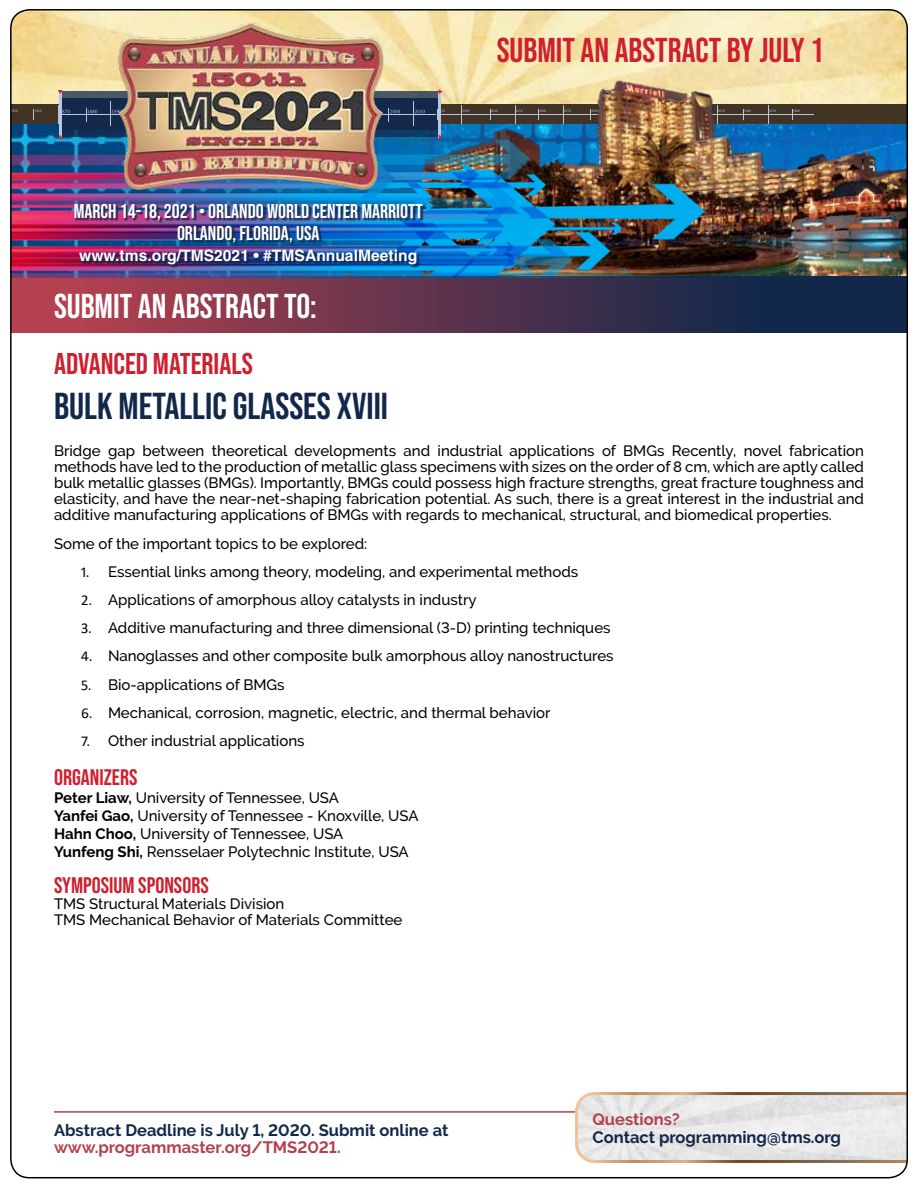
<style>
.page{position:relative;width:918px;height:1188px;background:#fff}
.page>*{position:absolute;margin:0;border:0;box-sizing:border-box;transform-origin:0 0}
.t1{font:37.5px "Bebas Neue";color:#12284b}
.t2{font:34.5px "Bebas Neue";color:#ce202f}
.t3{font:34.5px "Bebas Neue";color:#fff}
.t4{font:30px "Bebas Neue";color:#ce202f}
.t5{font:22.5px "Bebas Neue";color:#ce202f}
.t6{font:19.95px/21.3px "Bebas Neue";color:#fff;text-align:center}
.t7{font:700 16.5px "Raleway";color:#12284b}
.t8{font:700 16.5px "Raleway";color:#b3414f}
.t9{font:700 15.6px "Helvetica";color:#fff}
.t10{font:500 15px/16.2px "Raleway";color:#000}
.s1{font-family:"Calibri";font-weight:400}
.s2{font-weight:700}
</style>
<div class="page">
<img style="left:10px;top:9px;width:898px;height:1170px">
<h3 class="t6" style="left:74px;top:201px;width:350px">MARCH 14-18, 2021 • ORLANDO WORLD CENTER MARRIOTT<br>ORLANDO, FLORIDA, USA</h3>
<p class="t9" style="left:79px;top:246px;width:340px">www.tms.org/TMS2021 • #TMSAnnualMeeting</p>
<h2 class="t3" style="left:54px;top:287px;width:264px">SUBMIT AN ABSTRACT TO:</h2>
<h2 class="t2" style="left:497px;top:30px;width:329px">SUBMIT AN ABSTRACT BY JULY 1</h2>
<h3 class="t4" style="left:54px;top:346px;width:200px">ADVANCED MATERIALS</h3>
<h1 class="t1" style="left:54px;top:384px;width:336px">BULK METALLIC GLASSES XVIII</h1>
<p class="t10" style="left:54px;top:442px;width:812px;text-align:justify">Bridge gap between theoretical developments and industrial applications of BMGs Recently, novel fabrication methods have led to the production of metallic glass specimens with sizes on the order of 8 cm, which are aptly called bulk metallic glasses (BMGs). Importantly, BMGs could possess high fracture strengths, great fracture toughness and elasticity, and have the near-net-shaping fabrication potential. As such, there is a great interest in the industrial and additive manufacturing applications of BMGs with regards to mechanical, structural, and biomedical properties.</p>
<p class="t10" style="left:54px;top:535px;width:315px">Some of the important topics to be explored:</p>
<p class="t10" style="left:81px;top:563px;width:499px"><span class="s1">1.</span> Essential links among theory, modeling, and experimental methods</p>
<p class="t10" style="left:81px;top:592px;width:397px"><span class="s1">2.</span> Applications of amorphous alloy catalysts in industry</p>
<p class="t10" style="left:81px;top:620px;width:531px"><span class="s1">3.</span> Additive manufacturing and three dimensional (3-D) printing techniques</p>
<p class="t10" style="left:81px;top:648px;width:534px"><span class="s1">4.</span> Nanoglasses and other composite bulk amorphous alloy nanostructures</p>
<p class="t10" style="left:81px;top:676px;width:205px"><span class="s1">5.</span> Bio-applications of BMGs</p>
<p class="t10" style="left:81px;top:704px;width:471px"><span class="s1">6.</span> Mechanical, corrosion, magnetic, electric, and thermal behavior</p>
<p class="t10" style="left:81px;top:733px;width:225px"><span class="s1">7.</span> Other industrial applications</p>
<h3 class="t5" style="left:54px;top:764px;width:85px">ORGANIZERS</h3>
<p class="t10" style="left:54px;top:789px;width:366px;line-height:18px"><span class="s2">Peter Liaw,</span> University of Tennessee, USA<br><span class="s2">Yanfei Gao,</span> University of Tennessee - Knoxville, USA <span class="s2">Hahn Choo,</span> University of Tennessee, USA<br><span class="s2">Yunfeng Shi,</span> Rensselaer Polytechnic Institute, USA</p>
<h3 class="t5" style="left:54px;top:872px;width:156px">SYMPOSIUM SPONSORS</h3>
<p class="t10" style="left:54px;top:896px;width:350px">TMS Structural Materials Division<br>TMS Mechanical Behavior of Materials Committee</p>
<p class="t7" style="left:54px;top:1120px;width:396px">Abstract Deadline is July 1, 2020. Submit online at</p>
<p class="t8" style="left:54px;top:1138px;width:288px">www.programmaster.org/TMS2021.</p>
<p class="t8" style="left:592px;top:1110px;width:89px">Questions?</p>
<p class="t7" style="left:592px;top:1127px;width:250px">Contact programming@tms.org</p>
</div>
